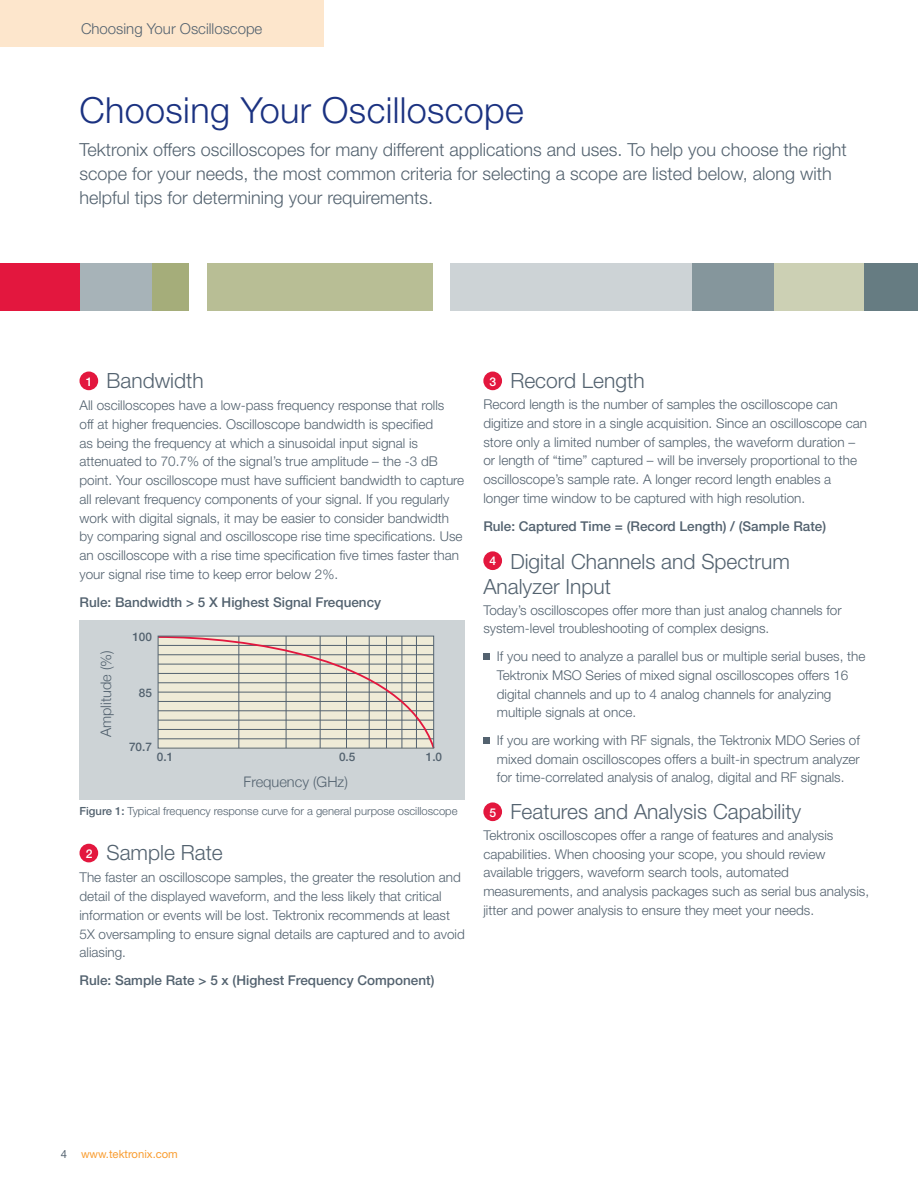
<style>
.page{position:relative;width:918px;height:1188px;background:#fff}
.page>*{position:absolute;margin:0;border:0;box-sizing:border-box;transform-origin:0 0}
.t1{font:300 36px "Helvetica Neue";letter-spacing:.01em;color:#1b3281}
.t2{font:300 21px/25.2px "Helvetica Neue";color:#53626f}
.t3{font:300 18px/24px "Helvetica Neue";color:#53626f}
.t4{font:300 15px "Helvetica Neue";color:#53626f}
.t5{font:300 14.55px "Helvetica Neue";color:#53626f}
.t6{font:300 13.5px/18.8px "Helvetica Neue";color:#53626f}
.t7{font:500 13.5px "Helvetica Neue";color:#53626f}
.t8{font:500 12.15px "Helvetica Neue";color:#fff}
.t9{font:500 11.85px "Helvetica Neue";color:#53626f}
.t10{font:300 11.25px "Helvetica Neue";color:#53626f}
.t11{font:11.25px "Helvetica Neue";color:#f99d31}
.s1{font-weight:500}
.s2{font-weight:500;font-size:12.15px;color:#fff}
.s3{color:#53626f}
</style>
<div class="page">
<div style="left:864px;top:263px;width:54px;height:47px;background:#667c82"></div>
<div style="left:80px;top:620px;width:385px;height:180px;background:#cdd3d6"></div>
<svg style="left:157px;top:635px;width:278px;height:114px"></svg>
<div style="left:158px;top:636px;width:276px;height:113px;border:1px solid #53626f"></div>
<div style="left:79px;top:372px;width:19px;height:18px;background:#e3173e;border-radius:50%"></div>
<div style="left:483px;top:653px;width:7px;height:7px;background:#53626f"></div>
<div style="left:483px;top:737px;width:7px;height:6px;background:#53626f"></div>
<div style="left:79px;top:844px;width:19px;height:18px;background:#e3173e;border-radius:50%"></div>
<div style="left:483px;top:372px;width:19px;height:18px;background:#e3173e;border-radius:50%"></div>
<div style="left:483px;top:551px;width:19px;height:19px;background:#e3173e;border-radius:50%"></div>
<div style="left:483px;top:802px;width:19px;height:19px;background:#e3173e;border-radius:50%"></div>
<div style="left:7px;top:263px;width:164px;height:47px;background:#a7b3b8"></div>
<div style="left:450px;top:263px;width:242px;height:47px;background:#cdd3d6"></div>
<div style="left:773px;top:263px;width:91px;height:47px;background:#ccd0b4"></div>
<div style="left:692px;top:263px;width:81px;height:47px;background:#85969c"></div>
<div style="left:0;top:263px;width:80px;height:47px;background:#e3173e"></div>
<div style="left:153px;top:263px;width:36px;height:47px;background:#a5ad7a"></div>
<div style="left:207px;top:263px;width:225px;height:47px;background:#b8be95"></div>
<div style="left:0;top:0;width:323px;height:47px;background:#fde6cc"></div>
<p class="t4" style="left:81px;top:19px;width:183px">Choosing Your Oscilloscope</p>
<h1 class="t1" style="left:80px;top:88px;width:446px">Choosing Your Oscilloscope</h1>
<p class="t3" style="left:80px;top:137px;width:769px">Tektronix offers oscilloscopes for many different applications and uses. To help you choose the right scope for your needs, the most common criteria for selecting a scope are listed below, along with helpful tips for determining your requirements.</p>
<h2 class="t2" style="left:107px;top:368px;width:99px">Bandwidth</h2>
<p class="t6" style="left:80px;top:396px;width:386px">All oscilloscopes have a low-pass frequency response that rolls<br>off at higher frequencies. Oscilloscope bandwidth is specified<br>as being the frequency at which a sinusoidal input signal is attenuated to 70.7% of the signal’s true amplitude – the -3 dB point. Your oscilloscope must have sufficient bandwidth to capture all relevant frequency components of your signal. If you regularly work with digital signals, it may be easier to consider bandwidth by comparing signal and oscilloscope rise time specifications. Use an oscilloscope with a rise time specification five times faster than your signal rise time to keep error below 2%.</p>
<p class="t7" style="left:80px;top:594px;width:303px">Rule: Bandwidth &gt; 5 X Highest Signal Frequency</p>
<p class="t8" style="left:86px;top:374px;width:8px">1</p>
<h2 class="t2" style="left:510px;top:368px;width:136px">Record Length</h2>
<p class="t6" style="left:483px;top:395px;width:385px">Record length is the number of samples the oscilloscope can digitize and store in a single acquisition. Since an oscilloscope can store only a limited number of samples, the waveform duration – or length of “time” captured – will be inversely proportional to the oscilloscope’s sample rate. A longer record length enables a longer time window to be captured with high resolution.</p>
<p class="t7" style="left:483px;top:518px;width:344px">Rule: Captured Time = (Record Length) / (Sample Rate)</p>
<h2 class="t2" style="left:483px;top:548px;width:308px;text-indent:27px">Digital Channels and Spectrum<br>Analyzer Input</h2>
<p class="t6" style="left:483px;top:600px;width:360px">Today’s oscilloscopes offer more than just analog channels for system-level troubleshooting of complex designs.</p>
<p class="t6" style="left:497px;top:647px;width:370px">If you need to analyze a parallel bus or multiple serial buses, the Tektronix MSO Series of mixed signal oscilloscopes offers 16 digital channels and up to 4 analog channels for analyzing multiple signals at once.</p>
<p class="t6" style="left:497px;top:730px;width:365px;text-align:justify">If you are working with RF signals, the Tektronix MDO Series of mixed domain oscilloscopes offers a built-in spectrum analyzer for time-correlated analysis of analog, digital and RF signals.</p>
<h2 class="t2" style="left:510px;top:798px;width:292px">Features and Analysis Capability</h2>
<p class="t6" style="left:483px;top:825px;width:387px">Tektronix oscilloscopes offer a range of features and analysis capabilities. When choosing your scope, you should review available triggers, waveform search tools, automated measurements, and analysis packages such as serial bus analysis, jitter and power analysis to ensure they meet your needs.</p>
<p class="t8" style="left:490px;top:374px;width:8px">3</p>
<p class="t8" style="left:489px;top:553px;width:8px">4</p>
<p class="t9" style="left:132px;top:630px;width:21px">100</p>
<p class="t5" style="left:97px;top:737px;width:88px;rotate:-90deg">Amplitude (%)</p>
<p class="t9" style="left:139px;top:685px;width:15px">85</p>
<p class="t9" style="left:129px;top:739px;width:24px">70.7</p>
<p class="t9" style="left:426px;top:750px;width:18px">1.0</p>
<p class="t9" style="left:157px;top:750px;width:18px">0.1</p>
<p class="t9" style="left:339px;top:750px;width:18px">0.5</p>
<p class="t5" style="left:244px;top:772px;width:106px">Frequency (GHz)</p>
<p class="t10" style="left:80px;top:804px;width:380px"><span class="s1">Figure 1:</span> Typical frequency response curve for a general purpose oscilloscope</p>
<p class="t8" style="left:490px;top:805px;width:8px">5</p>
<h2 class="t2" style="left:86px;top:840px;width:139px"><span class="s2">2</span> Sample Rate</h2>
<p class="t6" style="left:80px;top:868px;width:387px">The faster an oscilloscope samples, the greater the resolution and detail of the displayed waveform, and the less likely that critical information or events will be lost. Tektronix recommends at least 5X oversampling to ensure signal details are captured and to avoid aliasing.</p>
<p class="t7" style="left:80px;top:972px;width:356px">Rule: Sample Rate &gt; 5 x (Highest Frequency Component)</p>
<p class="t11" style="left:61px;top:1147px;width:119px"><span class="s3">4</span> www.tektronix.com</p>
</div>
